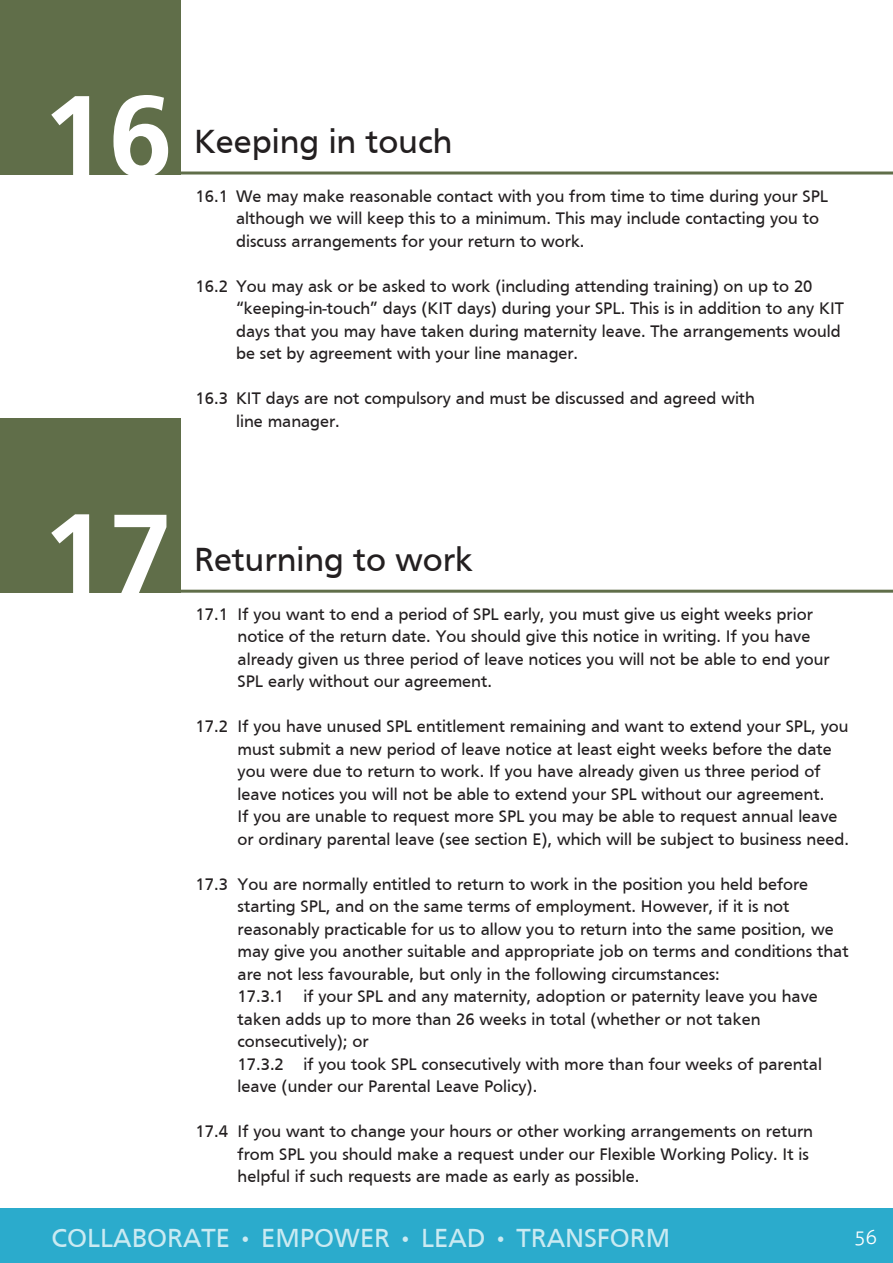
<style>
.page{position:relative;width:893px;height:1263px;background:#fff}
.page>*{position:absolute;margin:0;border:0;box-sizing:border-box;transform-origin:0 0}
.t1{font:700 119.85px "Frutiger";color:#fff}
.Headings{font:34.5px "Frutiger";color:#231f20}
.t2{font:27px "Frutiger";color:#caeaf2}
.t3{font:300 19.5px "Aller";color:#fff}
.t4{font:17.25px/22.5px "Frutiger";color:#231f20}
</style>
<div class="page">
<hr style="left:181px;top:171px;width:712px;height:3px;background:#606e49">
<hr style="left:181px;top:590px;width:712px;height:3px;background:#606e49">
<div style="left:0;top:0;width:180px;height:174px;background:#606e49"></div>
<div style="left:0;top:418px;width:180px;height:174px;background:#606e49"></div>
<div style="left:0;top:1209px;width:893px;height:54px;background:#2babcc"></div>
<p class="t1" style="left:44px;top:67px;width:130px">16</p>
<p class="Headings" style="left:194px;top:121px;width:260px">Keeping in touch</p>
<p class="t4" style="left:236px;top:185px;width:594px;text-indent:-41px">16.1 We may make reasonable contact with you from time to time during your SPL although we will keep this to a minimum. This may include contacting you to discuss arrangements for your return to work.</p>
<p class="t4" style="left:236px;top:275px;width:609px;text-indent:-41px">16.2 You may ask or be asked to work (including attending training) on up to 20 “keeping-in-touch” days (KIT days) during your SPL. This is in addition to any KIT days that you may have taken during maternity leave. The arrangements would be set by agreement with your line manager.</p>
<p class="t4" style="left:236px;top:387px;width:520px;text-indent:-41px">16.3 KIT days are not compulsory and must be discussed and agreed with line manager.</p>
<p class="t1" style="left:44px;top:485px;width:130px">17</p>
<p class="Headings" style="left:194px;top:540px;width:280px">Returning to work</p>
<p class="t4" style="left:238px;top:603px;width:594px;text-indent:-42px">17.1 If you want to end a period of SPL early, you must give us eight weeks prior notice of the return date. You should give this notice in writing. If you have already given us three period of leave notices you will not be able to end your SPL early without our agreement.</p>
<p class="t4" style="left:238px;top:715px;width:613px;text-indent:-42px">17.2 If you have unused SPL entitlement remaining and want to extend your SPL, you must submit a new period of leave notice at least eight weeks before the date you were due to return to work. If you have already given us three period of leave notices you will not be able to extend your SPL without our agreement.<br>If you are unable to request more SPL you may be able to request annual leave or ordinary parental leave (see section E), which will be subject to business need.</p>
<p class="t4" style="left:238px;top:873px;width:612px;text-indent:-42px">17.3 You are normally entitled to return to work in the position you held before starting SPL, and on the same terms of employment. However, if it is not reasonably practicable for us to allow you to return into the same position, we may give you another suitable and appropriate job on terms and conditions that are not less favourable, but only in the following circumstances:</p>
<p class="t4" style="left:238px;top:985px;width:582px">17.3.1 if your SPL and any maternity, adoption or paternity leave you have taken adds up to more than 26 weeks in total (whether or not taken consecutively); or</p>
<p class="t4" style="left:238px;top:1053px;width:586px">17.3.2 if you took SPL consecutively with more than four weeks of parental leave (under our Parental Leave Policy).</p>
<p class="t4" style="left:238px;top:1120px;width:577px;text-indent:-42px">17.4 If you want to change your hours or other working arrangements on return from SPL you should make a request under our Flexible Working Policy. It is helpful if such requests are made as early as possible.</p>
<p class="t2" style="left:52px;top:1222px;width:620px">COLLABORATE • EMPOWER • LEAD • TRANSFORM</p>
<p class="t3" style="left:854px;top:1225px;width:24px">56</p>
</div>
